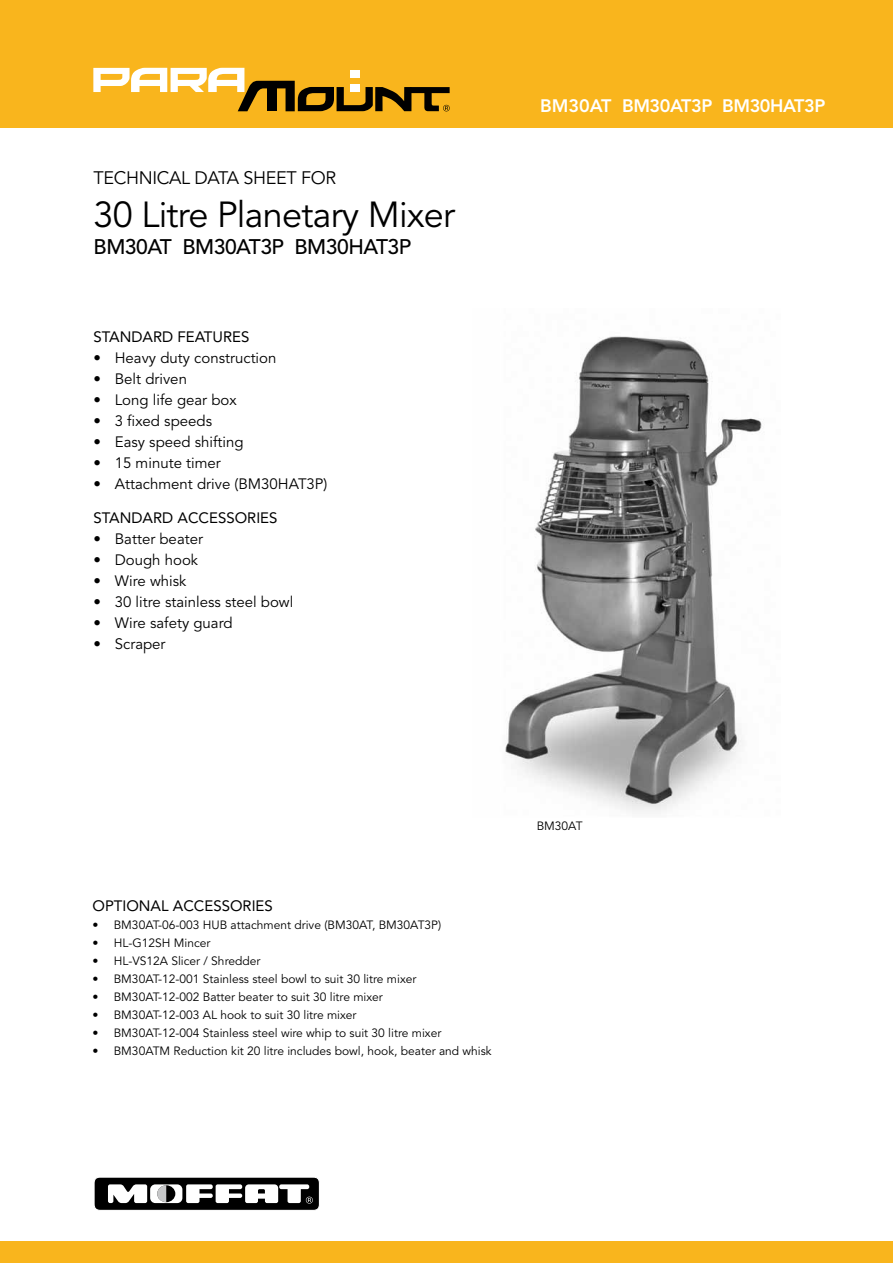
<style>
.page{position:relative;width:893px;height:1263px;background:#fff}
.page>*{position:absolute;margin:0;border:0;box-sizing:border-box;transform-origin:0 0}
.t1{font:36px "Avenir";letter-spacing:-.02em;color:#000}
.t2{font:500 21px "Avenir";letter-spacing:-.02em;color:#000}
.t3{font:800 18px "Avenir";letter-spacing:-.02em;color:#fff}
.t4{font:18px "Avenir";letter-spacing:-.02em;color:#000}
.t5{font:15px "Avenir";color:#000}
.t6{font:15px "Avenir";color:#000}
.t7{font:12px "Avenir";color:#000}
</style>
<div class="page">
<img style="left:505px;top:336px;width:257px;height:476px">
<div style="left:0;top:0;width:893px;height:128px;background:#f9b51d"></div>
<svg style="left:93px;top:68px;width:357px;height:43px"></svg>
<div style="left:0;top:1242px;width:893px;height:21px;background:#f9b51d"></div>
<svg style="left:94px;top:1177px;width:226px;height:34px"></svg>
<h3 class="t4" style="left:94px;top:168px;width:244px">TECHNICAL DATA SHEET FOR</h3>
<h1 class="t1" style="left:94px;top:194px;width:363px">30 Litre Planetary Mixer</h1>
<h2 class="t2" style="left:94px;top:235px;width:319px">BM30AT BM30AT3P BM30HAT3P</h2>
<p class="t6" style="left:94px;top:328px;width:157px">STANDARD FEATURES</p>
<p class="t5" style="left:94px;top:349px;width:184px">• Heavy duty construction</p>
<p class="t5" style="left:94px;top:370px;width:95px">• Belt driven</p>
<p class="t5" style="left:94px;top:391px;width:145px">• Long life gear box</p>
<p class="t5" style="left:94px;top:412px;width:120px">• 3 fixed speeds</p>
<p class="t5" style="left:94px;top:433px;width:152px">• Easy speed shifting</p>
<p class="t5" style="left:94px;top:454px;width:129px">• 15 minute timer</p>
<p class="t5" style="left:94px;top:475px;width:235px">• Attachment drive (BM30HAT3P)</p>
<p class="t6" style="left:94px;top:509px;width:185px">STANDARD ACCESSORIES</p>
<p class="t5" style="left:94px;top:530px;width:111px">• Batter beater</p>
<p class="t5" style="left:94px;top:551px;width:106px">• Dough hook</p>
<p class="t5" style="left:94px;top:572px;width:94px">• Wire whisk</p>
<p class="t5" style="left:94px;top:593px;width:201px">• 30 litre stainless steel bowl</p>
<p class="t5" style="left:94px;top:614px;width:141px">• Wire safety guard</p>
<p class="t5" style="left:94px;top:635px;width:74px">• Scraper</p>
<h3 class="t3" style="left:540px;top:95px;width:287px">BM30AT BM30AT3P BM30HAT3P</h3>
<p class="t6" style="left:92px;top:897px;width:182px">OPTIONAL ACCESSORIES</p>
<p class="t7" style="left:92px;top:918px;width:350px">• BM30AT-06-003 HUB attachment drive (BM30AT, BM30AT3P)</p>
<p class="t7" style="left:92px;top:936px;width:119px">• HL-G12SH Mincer</p>
<p class="t7" style="left:92px;top:954px;width:169px">• HL-VS12A Slicer / Shredder</p>
<p class="t7" style="left:92px;top:972px;width:325px">• BM30AT-12-001 Stainless steel bowl to suit 30 litre mixer</p>
<p class="t7" style="left:92px;top:990px;width:292px">• BM30AT-12-002 Batter beater to suit 30 litre mixer</p>
<p class="t7" style="left:92px;top:1008px;width:266px">• BM30AT-12-003 AL hook to suit 30 litre mixer</p>
<p class="t7" style="left:92px;top:1026px;width:350px">• BM30AT-12-004 Stainless steel wire whip to suit 30 litre mixer</p>
<p class="t7" style="left:92px;top:1044px;width:401px">• BM30ATM Reduction kit 20 litre includes bowl, hook, beater and whisk</p>
<p class="t7" style="left:537px;top:819px;width:47px">BM30AT</p>
</div>
